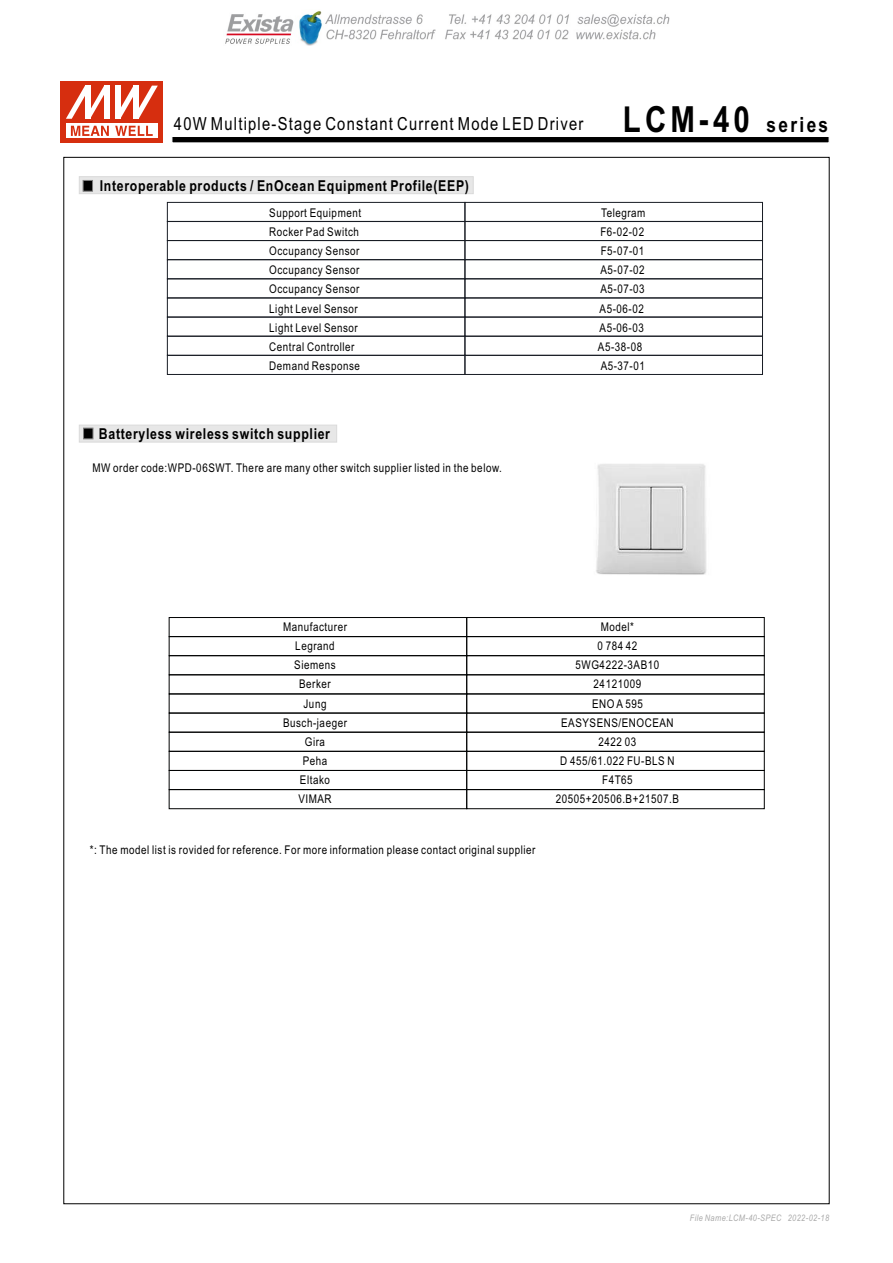
<style>
.page{position:relative;width:893px;height:1263px;background:#fff}
.page>*{position:absolute;margin:0;border:0;box-sizing:border-box;transform-origin:0 0}
.t1{font:18px "Arial Narrow";letter-spacing:.07em;color:#000}
.t2{font:700 15px "Arial Narrow";letter-spacing:.045em;color:#000}
.t3{font:12px/19.2px "Arial Narrow";letter-spacing:.045em;color:#000;text-align:center}
.t4{font:italic 9px "Arial Narrow";letter-spacing:.045em;color:#aaa}
.s1{font-weight:700;font-size:36px}
.s2{font-weight:700;font-size:21px}
</style>
<div class="page">
<svg style="left:172px;top:137px;width:657px;height:6px;background:#1c1c1c"></svg>
<svg style="left:79px;top:176px;width:395px;height:18px;background:#e2e2e2"></svg>
<div style="left:465px;top:279px;width:298px;height:19px;border:1px solid #181c24"></div>
<div style="left:465px;top:259px;width:298px;height:20px;border:1px solid #181c24"></div>
<div style="left:465px;top:240px;width:298px;height:20px;border:1px solid #181c24"></div>
<div style="left:465px;top:221px;width:298px;height:20px;border:1px solid #181c24"></div>
<div style="left:465px;top:202px;width:298px;height:20px;border:1px solid #181c24"></div>
<div style="left:167px;top:279px;width:298px;height:19px;border:1px solid #181c24"></div>
<div style="left:167px;top:259px;width:298px;height:20px;border:1px solid #181c24"></div>
<div style="left:167px;top:240px;width:298px;height:20px;border:1px solid #181c24"></div>
<div style="left:167px;top:221px;width:298px;height:20px;border:1px solid #181c24"></div>
<div style="left:167px;top:202px;width:298px;height:20px;border:1px solid #181c24"></div>
<div style="left:167px;top:317px;width:298px;height:19px;border:1px solid #181c24"></div>
<div style="left:465px;top:317px;width:298px;height:19px;border:1px solid #181c24"></div>
<div style="left:167px;top:336px;width:298px;height:19px;border:1px solid #181c24"></div>
<div style="left:465px;top:336px;width:298px;height:19px;border:1px solid #181c24"></div>
<div style="left:167px;top:355px;width:298px;height:20px;border:1px solid #181c24"></div>
<div style="left:465px;top:355px;width:298px;height:20px;border:1px solid #181c24"></div>
<div style="left:467px;top:789px;width:297px;height:20px;border:1px solid #010202"></div>
<div style="left:467px;top:770px;width:297px;height:20px;border:1px solid #010202"></div>
<div style="left:467px;top:751px;width:297px;height:20px;border:1px solid #010202"></div>
<div style="left:467px;top:732px;width:297px;height:19px;border:1px solid #010202"></div>
<div style="left:467px;top:713px;width:297px;height:19px;border:1px solid #010202"></div>
<div style="left:467px;top:675px;width:297px;height:19px;border:1px solid #010202"></div>
<div style="left:467px;top:655px;width:297px;height:20px;border:1px solid #010202"></div>
<div style="left:467px;top:636px;width:297px;height:20px;border:1px solid #010202"></div>
<div style="left:467px;top:617px;width:297px;height:20px;border:1px solid #010202"></div>
<div style="left:169px;top:789px;width:298px;height:20px;border:1px solid #010202"></div>
<div style="left:169px;top:770px;width:298px;height:20px;border:1px solid #010202"></div>
<div style="left:169px;top:751px;width:298px;height:20px;border:1px solid #010202"></div>
<div style="left:169px;top:732px;width:298px;height:19px;border:1px solid #010202"></div>
<div style="left:169px;top:713px;width:298px;height:19px;border:1px solid #010202"></div>
<div style="left:169px;top:675px;width:298px;height:19px;border:1px solid #010202"></div>
<div style="left:169px;top:655px;width:298px;height:20px;border:1px solid #010202"></div>
<div style="left:169px;top:636px;width:298px;height:20px;border:1px solid #010202"></div>
<div style="left:169px;top:617px;width:298px;height:20px;border:1px solid #010202"></div>
<img style="left:596px;top:464px;width:111px;height:111px">
<div style="left:79px;top:425px;width:258px;height:17px;background:#e7e7e7"></div>
<div style="left:61px;top:82px;width:102px;height:61px;background:#d62e0f"></div>
<div style="left:66px;top:123px;width:92px;height:15px;background:#fff"></div>
<svg style="left:115px;top:126px;width:38px;height:10px"></svg>
<svg style="left:71px;top:126px;width:38px;height:10px"></svg>
<svg style="left:66px;top:86px;width:43px;height:33px"></svg>
<svg style="left:115px;top:86px;width:43px;height:33px"></svg>
<img style="left:225px;top:10px;width:445px;height:35px">
<h1 class="t1" style="left:174px;top:117px;width:656px">40W Multiple-Stage Constant Current Mode LED Driver <span class="s1">LCM-40</span> <span class="s2">series</span></h1>
<p class="t2" style="left:100px;top:180px;width:371px">Interoperable products / EnOcean Equipment Profile(EEP)</p>
<p class="t3" style="left:269px;top:204px;width:93px">Support Equipment</p>
<p class="t3" style="left:601px;top:204px;width:46px">Telegram</p>
<p class="t3" style="left:269px;top:223px;width:91px">Rocker Pad Switch</p>
<p class="t3" style="left:600px;top:223px;width:45px">F6-02-02</p>
<p class="t3" style="left:269px;top:242px;width:92px">Occupancy Sensor</p>
<p class="t3" style="left:601px;top:242px;width:45px">F5-07-01</p>
<p class="t3" style="left:269px;top:262px;width:92px">Occupancy Sensor</p>
<p class="t3" style="left:600px;top:262px;width:46px">A5-07-02</p>
<p class="t3" style="left:269px;top:281px;width:92px">Occupancy Sensor</p>
<p class="t3" style="left:600px;top:281px;width:46px">A5-07-03</p>
<p class="t3" style="left:269px;top:300px;width:90px">Light Level Sensor</p>
<p class="t3" style="left:600px;top:300px;width:46px">A5-06-02</p>
<p class="t3" style="left:269px;top:319px;width:90px">Light Level Sensor</p>
<p class="t3" style="left:600px;top:319px;width:46px">A5-06-03</p>
<p class="t3" style="left:269px;top:338px;width:87px">Central Controller</p>
<p class="t3" style="left:598px;top:338px;width:46px">A5-38-08</p>
<p class="t3" style="left:269px;top:357px;width:92px">Demand Response</p>
<p class="t3" style="left:601px;top:357px;width:46px">A5-37-01</p>
<p class="t2" style="left:99px;top:428px;width:233px">Batteryless wireless switch supplier</p>
<p class="t3" style="left:92px;top:459px;width:411px">MW order code:WPD-06SWT. There are many other switch supplier listed in the below.</p>
<p class="t3" style="left:283px;top:618px;width:65px">Manufacturer<br>Legrand<br>Siemens<br>Berker<br>Jung<br>Busch-jaeger<br>Gira<br>Peha<br>Eltako<br>VIMAR</p>
<p class="t3" style="left:90px;top:841px;width:447px">*: The model list is rovided for reference. For more information please contact original supplier</p>
<p class="t3" style="left:601px;top:618px;width:35px">Model*</p>
<p class="t3" style="left:560px;top:637px;width:116px">0 784 42<br>5WG4222-3AB10<br>24121009<br>ENO A 595<br>EASYSENS/ENOCEAN<br>2422 03<br>D 455/61.022 FU-BLS N</p>
<p class="t3" style="left:556px;top:790px;width:125px">20505+20506.B+21507.B</p>
<p class="t3" style="left:602px;top:771px;width:32px">F4T65</p>
<p class="t4" style="left:690px;top:1214px;width:141px">File Name:LCM-40-SPEC 2022-02-18</p>
</div>
